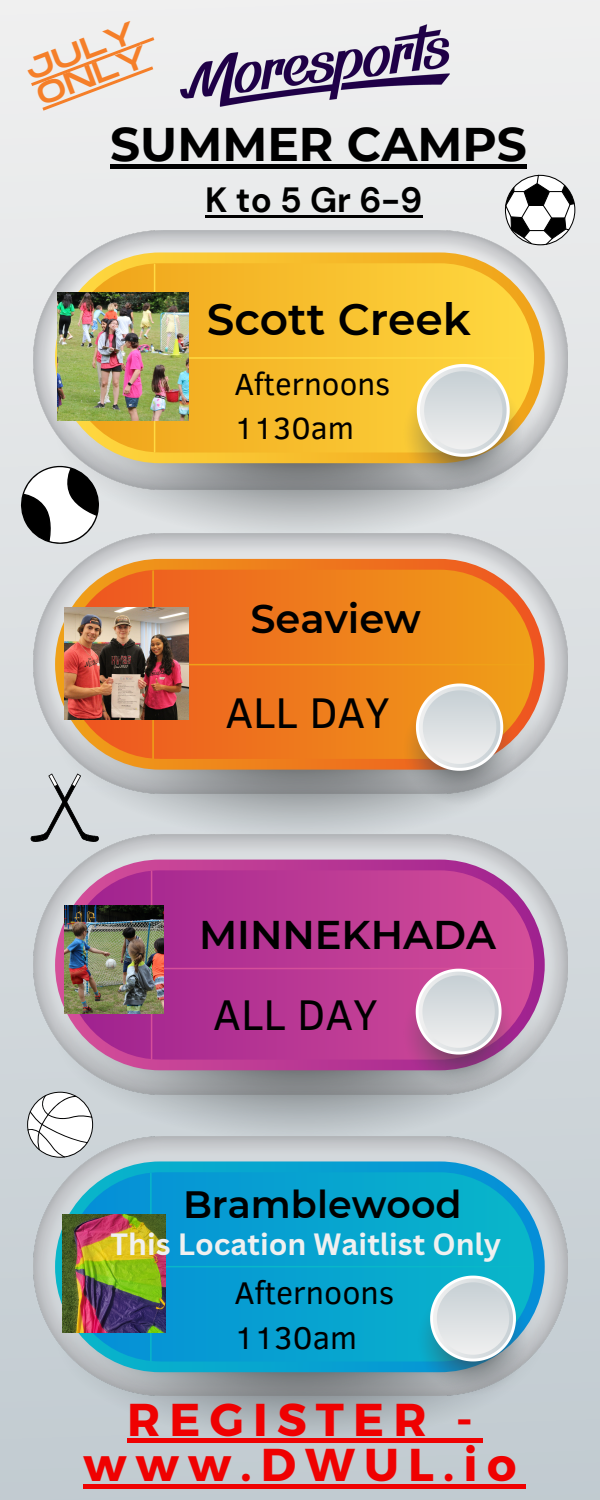
<style>
.page{position:relative;width:600px;height:1500px;background:#fff}
.page>*{position:absolute;margin:0;border:0;box-sizing:border-box;transform-origin:0 0}
.t1{font:700 47.1px "Montserrat";color:#000}
.t2{font:700 46px/45.8px "Montserrat";letter-spacing:.2em;color:#ef0101;text-align:center}
.t3{font:44.1px "Clear Sans";color:#000}
.t4{font:600 44px "Montserrat";color:#000}
.t5{font:600 40px "Montserrat";color:#000}
.t6{font:600 38px "Montserrat";color:#000}
.t7{font:700 35px "DM Sans";color:#000}
.t8{font:32.2px/44.8px "Clear Sans";color:#000}
.t9{font:31.4px/43.7px "Clear Sans";color:#000}
.t10{font:30.7px "Monument Extended";color:#f57f29}
.t11{font:700 30px "Canva Sans";color:#f0f0f0}
</style>
<div class="page">
<div style="left:0;top:0;width:600px;height:1500px;background:linear-gradient(to bottom,#f0f0f0,#c1cbd1)"></div>
<img style="left:33px;top:230px;width:534px;height:260px">
<img style="left:55px;top:323px;width:490px;height:211px">
<div style="left:55px;top:252px;width:490px;height:211px;background:linear-gradient(to right,#ffd941,#efa41e);border-radius:105px"></div>
<div style="left:66px;top:263px;width:468px;height:190px;background:linear-gradient(to right,#efa219,#ffd940);border-radius:95px"></div>
<hr style="left:154px;top:264px;width:1px;height:188px;background:#ffda41">
<hr style="left:156px;top:357px;width:372px;height:2px;background:#ffda41">
<img style="left:33px;top:534px;width:534px;height:259px">
<img style="left:55px;top:624px;width:490px;height:211px">
<svg style="left:55px;top:559px;width:490px;height:211px;background:#ec7c20"></svg>
<div style="left:66px;top:570px;width:468px;height:189px;background:linear-gradient(to right,#ee5321,#efa018);border-radius:95px"></div>
<hr style="left:152px;top:571px;width:2px;height:187px;background:#efa118">
<hr style="left:152px;top:664px;width:379px;height:1px;background:#efa118">
<img style="left:402px;top:372px;width:122px;height:123px">
<svg style="left:417px;top:364px;width:93px;height:93px;background:#dfdac4"></svg>
<img style="left:33px;top:835px;width:534px;height:259px">
<img style="left:55px;top:925px;width:490px;height:211px">
<div style="left:55px;top:860px;width:490px;height:210px;background:linear-gradient(to right,#d55099,#9f228f);border-radius:105px"></div>
<div style="left:66px;top:870px;width:468px;height:190px;background:linear-gradient(to right,#9f228f,#d44e99);border-radius:95px"></div>
<hr style="left:151px;top:871px;width:1px;height:188px;background:#d54f99">
<hr style="left:152px;top:968px;width:379px;height:1px;background:#d54f99">
<img style="left:402px;top:692px;width:115px;height:114px">
<svg style="left:416px;top:683px;width:87px;height:88px;background:#dcd0c1"></svg>
<img style="left:33px;top:1136px;width:534px;height:260px">
<img style="left:55px;top:1227px;width:490px;height:217px">
<div style="left:55px;top:1161px;width:490px;height:211px;background:linear-gradient(to right,#0bb7c9,#0a8fd8);border-radius:105px"></div>
<div style="left:66px;top:1172px;width:468px;height:190px;background:linear-gradient(to right,#058dd8,#09b6c9);border-radius:95px"></div>
<hr style="left:150px;top:1173px;width:2px;height:188px;background:#09b7c9">
<hr style="left:152px;top:1266px;width:379px;height:1px;background:#09b7c9">
<img style="left:402px;top:977px;width:113px;height:113px">
<svg style="left:416px;top:969px;width:86px;height:85px;background:#d6c2d3"></svg>
<img style="left:417px;top:1283px;width:113px;height:113px">
<svg style="left:430px;top:1276px;width:86px;height:85px;background:#b9d6dc"></svg>
<svg style="left:505px;top:175px;width:70px;height:70px"></svg>
<svg style="left:27px;top:1092px;width:66px;height:66px"></svg>
<svg style="left:31px;top:774px;width:68px;height:68px;background:#b6babd"></svg>
<svg style="left:21px;top:466px;width:78px;height:78px"></svg>
<img style="left:157px;top:0;width:323px;height:137px">
<img style="left:62px;top:1214px;width:103px;height:119px">
<img style="left:65px;top:608px;width:124px;height:111px">
<img style="left:65px;top:906px;width:98px;height:108px">
<img style="left:57px;top:292px;width:132px;height:129px">
<div style="left:110px;top:164px;width:417px;height:5px;background:#000"></div>
<hr style="left:205px;top:215px;width:217px;height:3px;background:#000">
<div style="left:127px;top:1438px;width:355px;height:5px;background:#ef0101"></div>
<div style="left:84px;top:1484px;width:442px;height:5px;background:#ef0101"></div>
<svg style="left:31px;top:37px;width:123px;height:74px;background:#eee4de"></svg>
<p class="t10" style="left:20px;top:56px;width:118px;rotate:-21deg">JULY</p>
<p class="t10" style="left:32px;top:80px;width:119px;rotate:-21deg">ONLY</p>
<p class="t1" style="left:110px;top:116px;width:418px">SUMMER CAMPS</p>
<p class="t7" style="left:205px;top:178px;width:219px">K to 5 Gr 6-9</p>
<p class="t4" style="left:207px;top:292px;width:266px">Scott Creek</p>
<p class="t9" style="left:235px;top:360px;width:157px">Afternoons<br>1130am</p>
<p class="t5" style="left:250px;top:594px;width:172px">Seaview</p>
<p class="t3" style="left:225px;top:681px;width:166px">ALL DAY</p>
<p class="t5" style="left:199px;top:910px;width:299px">MINNEKHADA</p>
<p class="t3" style="left:213px;top:982px;width:166px">ALL DAY</p>
<p class="t6" style="left:183px;top:1181px;width:280px">Bramblewood</p>
<p class="t11" style="left:111px;top:1223px;width:392px">This Location Waitlist Only</p>
<p class="t8" style="left:235px;top:1269px;width:161px">Afternoons<br>1130am</p>
<p class="t2" style="left:84px;top:1394px;width:434px">REGISTER - www.DWUL.io</p>
</div>
